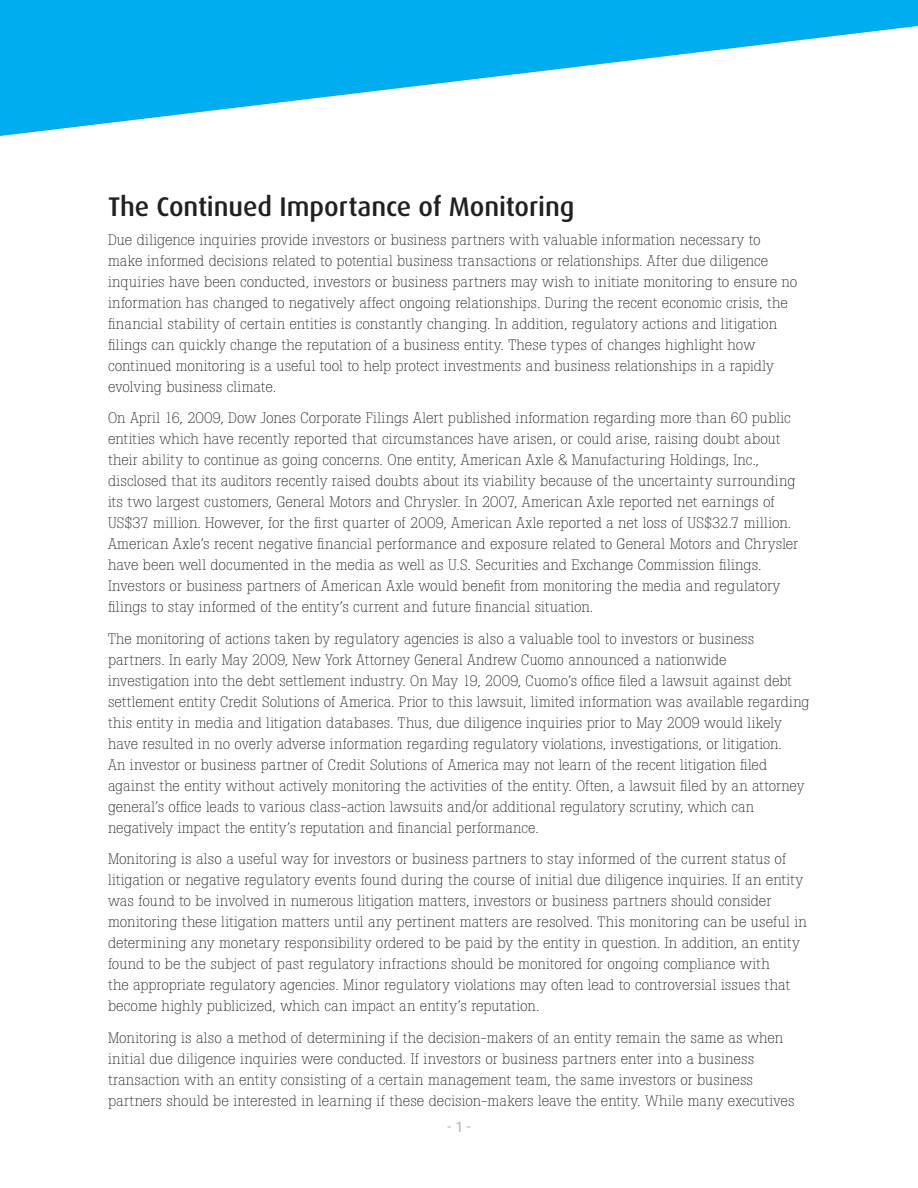
<style>
.page{position:relative;width:918px;height:1188px;background:#fff}
.page>*{position:absolute;margin:0;border:0;box-sizing:border-box;transform-origin:0 0}
.Page_Title_30pt{font:500 27px "Dax OT";letter-spacing:-.005em;color:#231f20}
.About_USIS_Copy{font:300 15px/21px "Boton";color:#231f20}
.Body_Text{font:15px "Dax OT";color:#aeafb3}
</style>
<div class="page">
<svg style="left:0;top:0;width:918px;height:136px;fill:#00aeef"></svg>
<p class="Page_Title_30pt" style="left:108px;top:189px;width:468px">The Continued Importance of Monitoring</p>
<p class="About_USIS_Copy" style="left:108px;top:229px;width:691px">Due diligence inquiries provide investors or business partners with valuable information necessary to make informed decisions related to potential business transactions or relationships. After due diligence inquiries have been conducted, investors or business partners may wish to initiate monitoring to ensure no information has changed to negatively affect ongoing relationships. During the recent economic crisis, the financial stability of certain entities is constantly changing. In addition, regulatory actions and litigation filings can quickly change the reputation of a business entity. These types of changes highlight how continued monitoring is a useful tool to help protect investments and business relationships in a rapidly evolving business climate.</p>
<p class="About_USIS_Copy" style="left:108px;top:407px;width:692px">On April 16, 2009, Dow Jones Corporate Filings Alert published information regarding more than 60 public entities which have recently reported that circumstances have arisen, or could arise, raising doubt about their ability to continue as going concerns. One entity, American Axle &amp; Manufacturing Holdings, Inc., disclosed that its auditors recently raised doubts about its viability because of the uncertainty surrounding its two largest customers, General Motors and Chrysler. In 2007, American Axle reported net earnings of US$37 million. However, for the first quarter of 2009, American Axle reported a net loss of US$32.7 million.<br>American Axle’s recent negative financial performance and exposure related to General Motors and Chrysler have been well documented in the media as well as U.S. Securities and Exchange Commission filings.<br>Investors or business partners of American Axle would benefit from monitoring the media and regulatory filings to stay informed of the entity’s current and future financial situation.</p>
<p class="About_USIS_Copy" style="left:108px;top:628px;width:703px">The monitoring of actions taken by regulatory agencies is also a valuable tool to investors or business partners. In early May 2009, New York Attorney General Andrew Cuomo announced a nationwide investigation into the debt settlement industry. On May 19, 2009, Cuomo’s office filed a lawsuit against debt settlement entity Credit Solutions of America. Prior to this lawsuit, limited information was available regarding this entity in media and litigation databases. Thus, due diligence inquiries prior to May 2009 would likely have resulted in no overly adverse information regarding regulatory violations, investigations, or litigation.<br>An investor or business partner of Credit Solutions of America may not learn of the recent litigation filed against the entity without actively monitoring the activities of the entity. Often, a lawsuit filed by an attorney general’s office leads to various class-action lawsuits and/or additional regulatory scrutiny, which can negatively impact the entity’s reputation and financial performance.</p>
<p class="About_USIS_Copy" style="left:108px;top:848px;width:700px">Monitoring is also a useful way for investors or business partners to stay informed of the current status of litigation or negative regulatory events found during the course of initial due diligence inquiries. If an entity was found to be involved in numerous litigation matters, investors or business partners should consider monitoring these litigation matters until any pertinent matters are resolved. This monitoring can be useful in determining any monetary responsibility ordered to be paid by the entity in question. In addition, an entity found to be the subject of past regulatory infractions should be monitored for ongoing compliance with<br>the appropriate regulatory agencies. Minor regulatory violations may often lead to controversial issues that become highly publicized, which can impact an entity’s reputation.</p>
<p class="About_USIS_Copy" style="left:108px;top:1027px;width:688px">Monitoring is also a method of determining if the decision-makers of an entity remain the same as when initial due diligence inquiries were conducted. If investors or business partners enter into a business transaction with an entity consisting of a certain management team, the same investors or business partners should be interested in learning if these decision-makers leave the entity. While many executives</p>
<p class="Body_Text" style="left:447px;top:1118px;width:26px">- 1 -</p>
</div>
